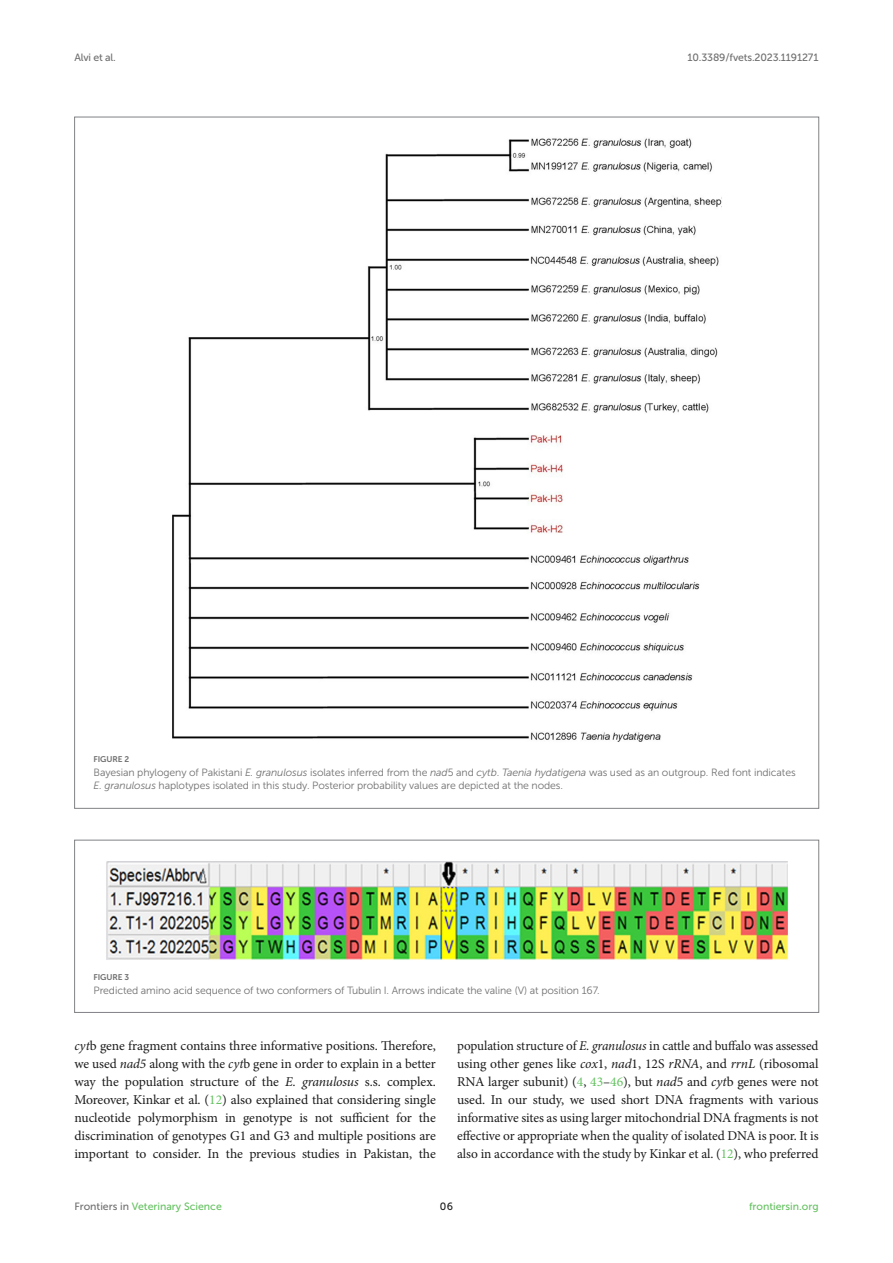
<style>
.page{position:relative;width:893px;height:1263px;background:#fff}
.page>*{position:absolute;margin:0;border:0;box-sizing:border-box;transform-origin:0 0}
.TEXT{font:13.5px/18px "Minion Pro";letter-spacing:-.005em;color:#1b1c1b;text-align:justify}
.FIG_LEG{font:10.5px/13.5px "Museo Sans 300";letter-spacing:-.01em;color:#706f70}
.t1{font:10.5px "Museo Sans 500";color:#65c161}
.t2{font:10.5px "Museo Sans 500";letter-spacing:-.015em;color:#706f70}
.t3{font:10.5px "Museo Sans 500";color:#1b1c1b}
.FIG_HD{font:8.25px "Museo Sans 700";letter-spacing:-.01em;color:#706f70}
.s1{font-style:italic}
.s2{color:#65c161}
.s3{color:#706f70}
</style>
<div class="page">
<img style="left:172px;top:138px;width:550px;height:604px">
<img style="left:106px;top:861px;width:682px;height:99px">
<div style="left:74px;top:840px;width:745px;height:173px;border:1px solid #808285"></div>
<p class="t2" style="left:74px;top:51px;width:43px">Alvi et al.</p>
<p class="t2" style="left:688px;top:51px;width:132px">10.3389/fvets.2023.1191271</p>
<p class="FIG_HD" style="left:94px;top:755px;width:37px">FIGURE 2</p>
<p class="FIG_LEG" style="left:94px;top:766px;width:704px">Bayesian phylogeny of Pakistani <span class="s1">E. granulosus</span> isolates inferred from the <span class="s1">nad</span>5 and <span class="s1">cytb</span>. <span class="s1">Taenia hydatigena</span> was used as an outgroup. Red font indicates<br><span class="s1">E. granulosus</span> haplotypes isolated in this study. Posterior probability values are depicted at the nodes.</p>
<p class="FIG_HD" style="left:94px;top:972px;width:37px">FIGURE 3</p>
<p class="FIG_LEG" style="left:94px;top:983px;width:508px">Predicted amino acid sequence of two conformers of Tubulin I. Arrows indicate the valine (V) at position 167.</p>
<p class="TEXT" style="left:74px;top:1037px;width:363px"><span class="s1">cyt</span>b gene fragment contains three informative positions. Therefore, we used <span class="s1">nad5</span> along with the <span class="s1">cyt</span>b gene in order to explain in a better way the population structure of the <span class="s1">E. granulosus</span> s.s. complex.<br>Moreover, Kinkar et al. (<span class="s2">12</span>) also explained that considering single nucleotide polymorphism in genotype is not sufficient for the discrimination of genotypes G1 and G3 and multiple positions are important to consider. In the previous studies in Pakistan, the</p>
<p class="TEXT" style="left:457px;top:1037px;width:363px">population structure of <span class="s1">E. granulosus</span> in cattle and buffalo was assessed using other genes like <span class="s1">cox</span>1, <span class="s1">nad</span>1, 12S <span class="s1">rRNA</span>, and <span class="s1">rrnL</span> (ribosomal RNA larger subunit) (<span class="s2">4</span>, <span class="s2">43</span>–<span class="s2">46</span>), but <span class="s1">nad</span>5 and <span class="s1">cyt</span>b genes were not used. In our study, we used short DNA fragments with various informative sites as using larger mitochondrial DNA fragments is not effective or appropriate when the quality of isolated DNA is poor. It is also in accordance with the study by Kinkar et al. (<span class="s2">12</span>), who preferred</p>
<p class="t1" style="left:74px;top:1200px;width:149px"><span class="s3">Frontiers in</span> Veterinary Science</p>
<p class="t3" style="left:440px;top:1200px;width:15px">06</p>
<p class="t1" style="left:749px;top:1200px;width:71px">frontiersin.org</p>
</div>
